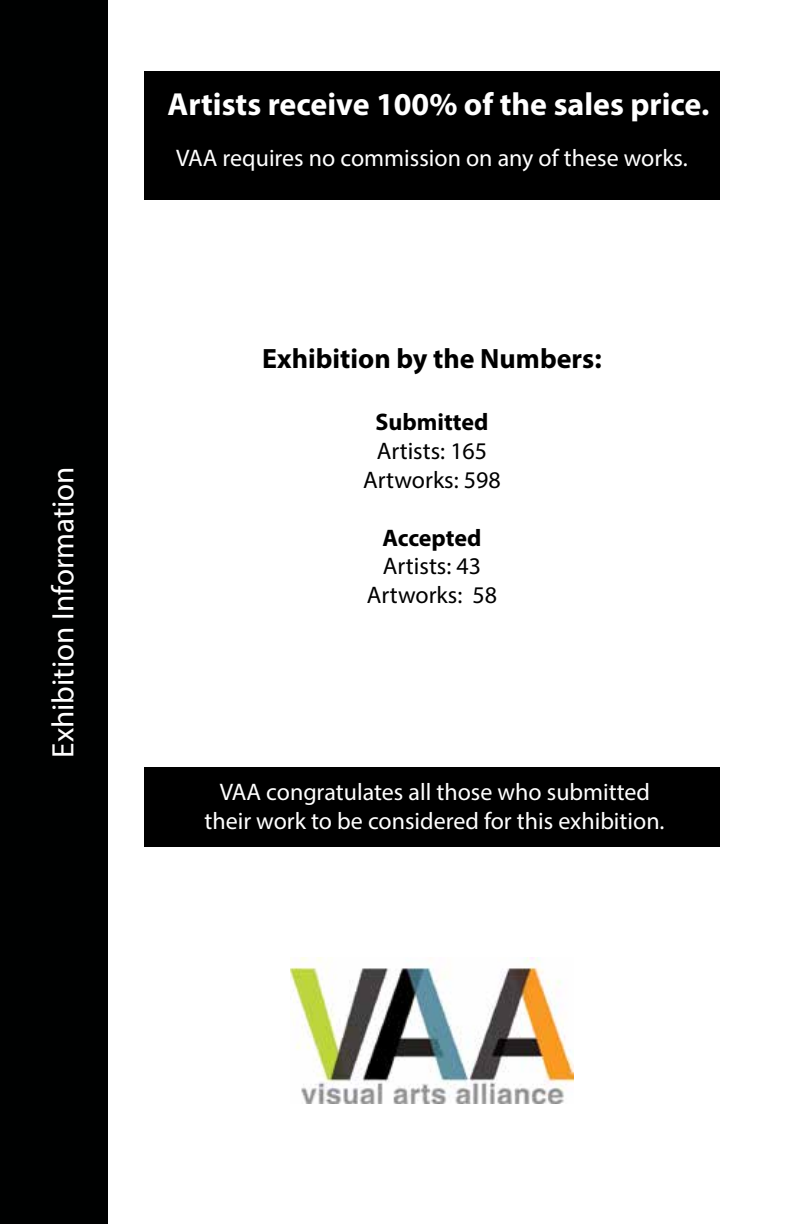
<style>
.page{position:relative;width:792px;height:1224px;background:#fff}
.page>*{position:absolute;margin:0;border:0;box-sizing:border-box;transform-origin:0 0}
.t1{font:700 32px "Myriad Pro";color:#fff}
.t2{font:31.2px "Myriad Pro";color:#fff}
.t3{font:700 28px "Myriad Pro";color:#000}
.t4{font:24px/28.8px "Myriad Pro";color:#fff;text-align:center}
.t5{font:24px/28.8px "Myriad Pro";color:#000;text-align:center}
.t6{font:700 24px "Myriad Pro";color:#000}
</style>
<div class="page">
<div style="left:0;top:0;width:108px;height:1224px;background:#000101"></div>
<div style="left:144px;top:71px;width:576px;height:128px;background:#000"></div>
<div style="left:144px;top:768px;width:576px;height:79px;background:#000"></div>
<img style="left:290px;top:958px;width:284px;height:146px">
<p class="t2" style="left:44px;top:758px;width:293px;rotate:-90deg">Exhibition Information</p>
<h1 class="t1" style="left:168px;top:83px;width:543px">Artists receive 100% of the sales price.</h1>
<p class="t4" style="left:176px;top:143px;width:513px">VAA requires no commission on any of these works.</p>
<p class="t3" style="left:262px;top:340px;width:341px">Exhibition by the Numbers:</p>
<p class="t6" style="left:376px;top:407px;width:114px">Submitted</p>
<p class="t5" style="left:363px;top:436px;width:139px">Artists: 165<br>Artworks: 598</p>
<p class="t6" style="left:382px;top:522px;width:101px">Accepted</p>
<p class="t5" style="left:367px;top:551px;width:132px">Artists: 43<br>Artworks: 58</p>
<p class="t4" style="left:204px;top:777px;width:462px">VAA congratulates all those who submitted their work to be considered for this exhibition.</p>
</div>
